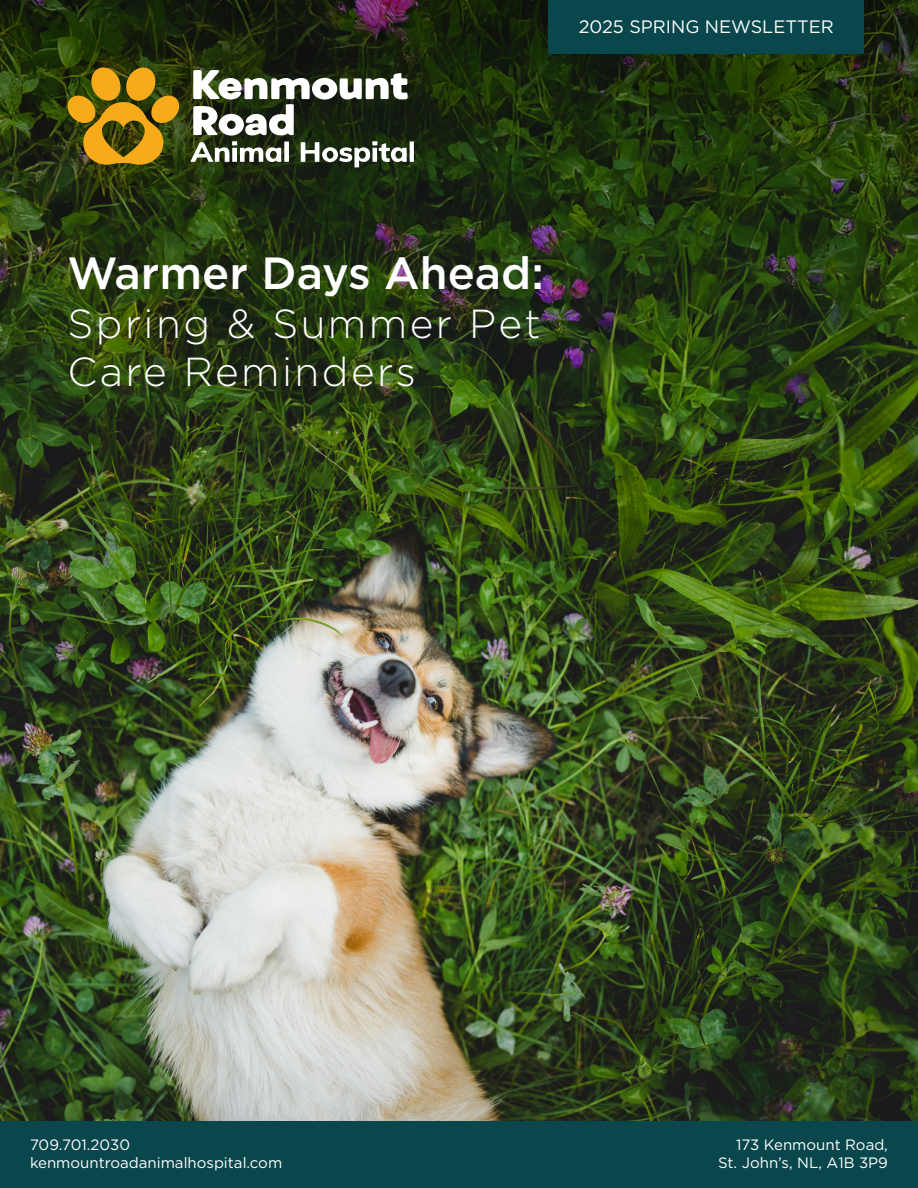
<style>
.page{position:relative;width:918px;height:1188px;background:#fff}
.page>*{position:absolute;margin:0;border:0;box-sizing:border-box;transform-origin:0 0}
.t1{font:500 45px "Gotham";color:#fff}
.t2{font:300 40.5px/48.6px "Gotham";letter-spacing:.06em;color:#fff}
.t3{font:18px "Gotham";color:#fff}
.t4{font:15px/18px "Gotham";color:#fff}
</style>
<div class="page">
<div style="left:0;top:1120px;width:918px;height:68px;background:#0a474d"></div>
<img style="left:0;top:0;width:918px;height:1120px">
<div style="left:549px;top:0;width:315px;height:54px;background:#0a474d"></div>
<svg style="left:66px;top:66px;width:115px;height:100px;background:#8b6f12"></svg>
<svg style="left:410px;top:141px;width:4px;height:21px"></svg>
<svg style="left:190px;top:70px;width:219px;height:97px"></svg>
<div style="left:232px;top:148px;width:5px;height:14px;background:#fff"></div>
<hr style="left:373px;top:148px;width:4px;height:14px;background:#fff">
<p class="t3" style="left:579px;top:15px;width:257px">2025 SPRING NEWSLETTER</p>
<p class="t1" style="left:68px;top:244px;width:478px">Warmer Days Ahead:</p>
<p class="t2" style="left:68px;top:298px;width:475px">Spring &amp; Summer Pet<br>Care Reminders</p>
<p class="t4" style="left:30px;top:1135px;width:254px">709.701.2030 kenmountroadanimalhospital.com</p>
<p class="t4" style="left:718px;top:1135px;width:171px;text-align:right">173 Kenmount Road,<br>St. John’s, NL, A1B 3P9</p>
</div>
